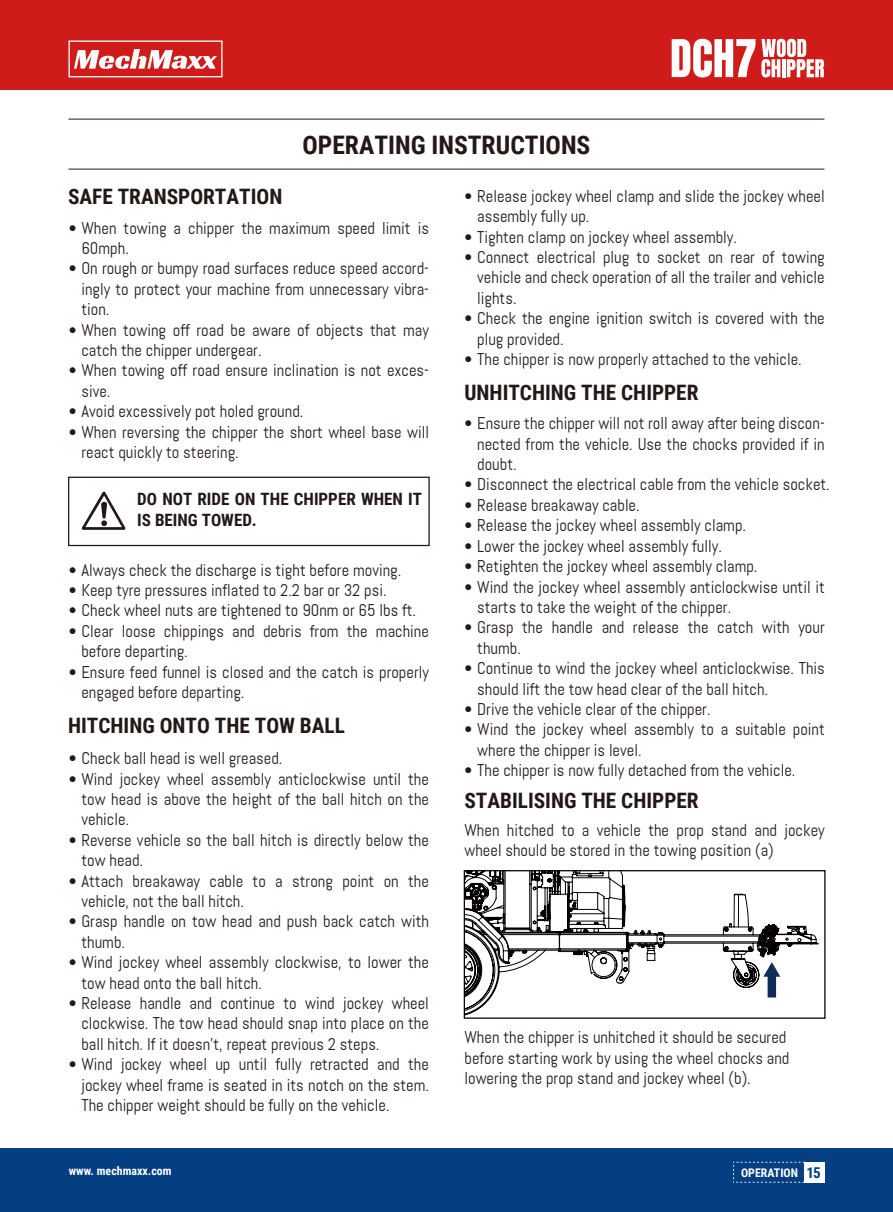
<style>
.page{position:relative;width:893px;height:1212px;background:#fff}
.page>*{position:absolute;margin:0;border:0;box-sizing:border-box;transform-origin:0 0}
.t1{font:700 25.5px "Roboto Condensed";color:#221815}
.t2{font:700 21.3px "Roboto Condensed";color:#221815}
.t3{font:16.95px/20.4px "Abel";color:#221815}
.t4{font:700 16.95px/20.4px "Roboto Condensed";color:#221815}
.t5{font:700 15px "Roboto Condensed";color:#033f81}
.t6{font:700 11.85px "Roboto Condensed";color:#fff}
</style>
<div class="page">
<div style="left:0;top:1148px;width:893px;height:64px;background:#033f81"></div>
<div style="left:804px;top:1162px;width:20px;height:20px;background:#fff"></div>
<svg style="left:733px;top:1162px;width:71px;height:20px"></svg>
<hr style="left:69px;top:119px;width:755px;height:1px;background:#221815">
<hr style="left:69px;top:169px;width:755px;height:1px;background:#221815">
<div style="left:68px;top:477px;width:362px;height:69px;border:1px solid #221815"></div>
<svg style="left:81px;top:491px;width:45px;height:39px"></svg>
<div style="left:0;top:0;width:893px;height:89px;background:#cf1c1b"></div>
<svg style="left:69px;top:41px;width:154px;height:36px"></svg>
<svg style="left:761px;top:39px;width:63px;height:38px"></svg>
<svg style="left:672px;top:39px;width:83px;height:38px"></svg>
<svg style="left:466px;top:872px;width:353px;height:143px"></svg>
<div style="left:464px;top:870px;width:361px;height:149px;border:1px solid #040000"></div>
<h1 class="t1" style="left:302px;top:127px;width:289px">OPERATING INSTRUCTIONS</h1>
<p class="t2" style="left:68px;top:182px;width:216px">SAFE TRANSPORTATION</p>
<p class="t3" style="left:81px;top:218px;width:349px;text-indent:-13px">• When towing a chipper the maximum speed limit is<br>60mph.</p>
<p class="t3" style="left:81px;top:258px;width:349px;text-align:justify;text-indent:-13px">• On rough or bumpy road surfaces reduce speed accord&shy;ingly to protect your machine from unnecessary vibra&shy;tion.</p>
<p class="t3" style="left:81px;top:320px;width:349px;text-indent:-13px">• When towing off road be aware of objects that may catch the chipper undergear.</p>
<p class="t3" style="left:81px;top:360px;width:349px;text-indent:-13px">• When towing off road ensure inclination is not exces&shy;sive.</p>
<p class="t3" style="left:69px;top:401px;width:236px">• Avoid excessively pot holed ground.</p>
<p class="t3" style="left:81px;top:422px;width:349px;text-indent:-13px">• When reversing the chipper the short wheel base will react quickly to steering.</p>
<p class="t4" style="left:137px;top:489px;width:286px">DO NOT RIDE ON THE CHIPPER WHEN IT<br>IS BEING TOWED.</p>
<p class="t3" style="left:69px;top:559px;width:334px">• Always check the discharge is tight before moving.</p>
<p class="t3" style="left:69px;top:580px;width:319px">• Keep tyre pressures inflated to 2.2 bar or 32 psi.</p>
<p class="t3" style="left:69px;top:600px;width:349px">• Check wheel nuts are tightened to 90nm or 65 lbs ft.</p>
<p class="t3" style="left:81px;top:621px;width:349px;text-indent:-13px">• Clear loose chippings and debris from the machine before departing.</p>
<p class="t3" style="left:81px;top:661px;width:349px;text-indent:-13px">• Ensure feed funnel is closed and the catch is properly engaged before departing.</p>
<p class="t2" style="left:68px;top:710px;width:278px">HITCHING ONTO THE TOW BALL</p>
<p class="t3" style="left:69px;top:748px;width:215px">• Check ball head is well greased.</p>
<p class="t3" style="left:81px;top:768px;width:349px;text-align:justify;text-indent:-13px">• Wind jockey wheel assembly anticlockwise until the tow head is above the height of the ball hitch on the vehicle.</p>
<p class="t3" style="left:81px;top:830px;width:349px;text-indent:-13px">• Reverse vehicle so the ball hitch is directly below the tow head.</p>
<p class="t3" style="left:81px;top:870px;width:349px;text-indent:-13px">• Attach breakaway cable to a strong point on the vehicle, not the ball hitch.</p>
<p class="t3" style="left:81px;top:911px;width:349px;text-indent:-13px">• Grasp handle on tow head and push back catch with thumb.</p>
<p class="t3" style="left:81px;top:952px;width:349px;text-indent:-13px">• Wind jockey wheel assembly clockwise, to lower the tow head onto the ball hitch.</p>
<p class="t3" style="left:81px;top:993px;width:349px;text-align:justify;text-indent:-13px">• Release handle and continue to wind jockey wheel clockwise. The tow head should snap into place on the ball hitch. If it doesn't, repeat previous 2 steps.</p>
<p class="t3" style="left:81px;top:1054px;width:349px;text-align:justify;text-indent:-13px">• Wind jockey wheel up until fully retracted and the jockey wheel frame is seated in its notch on the stem.<br>The chipper weight should be fully on the vehicle.</p>
<p class="t3" style="left:477px;top:186px;width:349px;text-indent:-13px">• Release jockey wheel clamp and slide the jockey wheel assembly fully up.</p>
<p class="t3" style="left:464px;top:227px;width:274px">• Tighten clamp on jockey wheel assembly.</p>
<p class="t3" style="left:477px;top:247px;width:349px;text-align:justify;text-indent:-13px">• Connect electrical plug to socket on rear of towing vehicle and check operation of all the trailer and vehicle lights.</p>
<p class="t3" style="left:477px;top:308px;width:349px;text-indent:-13px">• Check the engine ignition switch is covered with the plug provided.</p>
<p class="t3" style="left:464px;top:349px;width:339px">• The chipper is now properly attached to the vehicle.</p>
<p class="t2" style="left:464px;top:377px;width:236px">UNHITCHING THE CHIPPER</p>
<p class="t3" style="left:477px;top:413px;width:349px;text-align:justify;text-indent:-13px">• Ensure the chipper will not roll away after being discon&shy;nected from the vehicle. Use the chocks provided if in doubt.</p>
<p class="t3" style="left:464px;top:474px;width:367px">• Disconnect the electrical cable from the vehicle socket.</p>
<p class="t3" style="left:464px;top:495px;width:177px">• Release breakaway cable.</p>
<p class="t3" style="left:464px;top:515px;width:283px">• Release the jockey wheel assembly clamp.</p>
<p class="t3" style="left:464px;top:536px;width:259px">• Lower the jockey wheel assembly fully.</p>
<p class="t3" style="left:464px;top:556px;width:295px">• Retighten the jockey wheel assembly clamp.</p>
<p class="t3" style="left:477px;top:576px;width:349px;text-indent:-13px">• Wind the jockey wheel assembly anticlockwise until it starts to take the weight of the chipper.</p>
<p class="t3" style="left:477px;top:617px;width:349px;text-indent:-13px">• Grasp the handle and release the catch with your thumb.</p>
<p class="t3" style="left:477px;top:658px;width:349px;text-indent:-13px">• Continue to wind the jockey wheel anticlockwise. This should lift the tow head clear of the ball hitch.</p>
<p class="t3" style="left:464px;top:699px;width:248px">• Drive the vehicle clear of the chipper.</p>
<p class="t3" style="left:477px;top:719px;width:349px;text-indent:-13px">• Wind the jockey wheel assembly to a suitable point where the chipper is level.</p>
<p class="t3" style="left:464px;top:760px;width:332px">• The chipper is now fully detached from the vehicle.</p>
<p class="t2" style="left:464px;top:786px;width:236px">STABILISING THE CHIPPER</p>
<p class="t3" style="left:464px;top:820px;width:362px">When hitched to a vehicle the prop stand and jockey wheel should be stored in the towing position (a)</p>
<p class="t3" style="left:464px;top:1027px;width:326px">When the chipper is unhitched it should be secured before starting work by using the wheel chocks and lowering the prop stand and jockey wheel (b).</p>
<p class="t6" style="left:69px;top:1163px;width:104px">www. mechmaxx.com</p>
<p class="t5" style="left:806px;top:1162px;width:16px">15</p>
<p class="t6" style="left:741px;top:1164px;width:58px">OPERATION</p>
</div>
